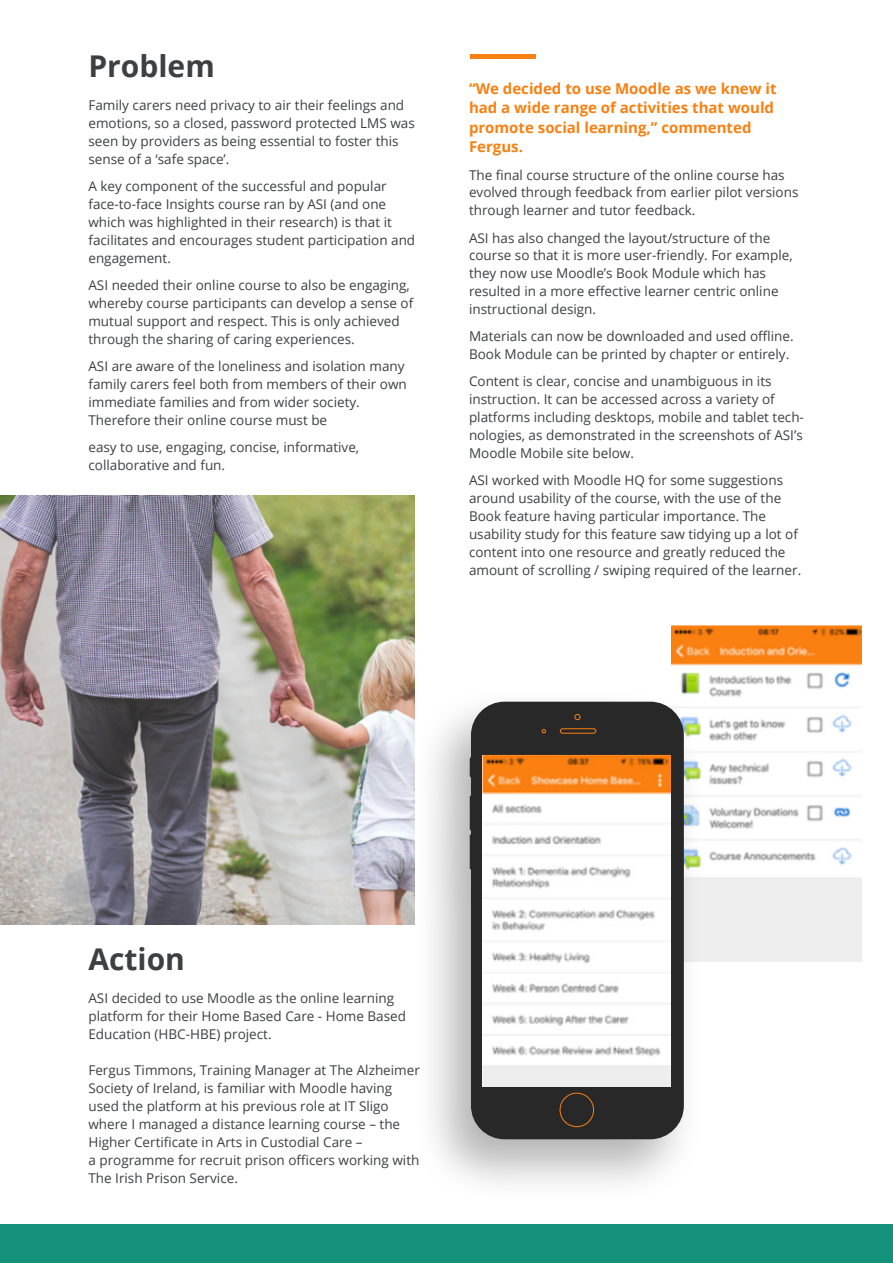
<style>
.page{position:relative;width:893px;height:1263px;background:#fff}
.page>*{position:absolute;margin:0;border:0;box-sizing:border-box;transform-origin:0 0}
.t1{font:700 30px "Open Sans";color:#3d3f41}
.t2{font:700 15px/19.5px "Open Sans";color:#f98012}
.t3{font:13.5px/18px "Open Sans";color:#3d3f41}
</style>
<div class="page">
<img style="left:671px;top:626px;width:190px;height:336px">
<hr style="left:470px;top:54px;width:65px;height:4px;background:#f98012">
<img style="left:0;top:495px;width:414px;height:430px">
<div style="left:0;top:1225px;width:893px;height:38px;background:#14917b"></div>
<div style="left:411px;top:686px;width:294px;height:518px;background:#000;opacity:.3"></div>
<svg style="left:468px;top:700px;width:217px;height:441px;background:#4d4e4e"></svg>
<div style="left:482px;top:713px;width:189px;height:415px;background:#282828"></div>
<img style="left:483px;top:755px;width:188px;height:331px">
<h1 class="t1" style="left:88px;top:45px;width:128px">Problem</h1>
<p class="t3" style="left:88px;top:96px;width:328px">Family carers need privacy to air their feelings and emotions, so a closed, password protected LMS was seen by providers as being essential to foster this sense of a ‘safe space’.</p>
<p class="t3" style="left:88px;top:177px;width:328px">A key component of the successful and popular face-to-face Insights course ran by ASI (and one which was highlighted in their research) is that it facilitates and encourages student participation and engagement.</p>
<p class="t3" style="left:88px;top:276px;width:326px">ASI needed their online course to also be engaging, whereby course participants can develop a sense of mutual support and respect. This is only achieved through the sharing of caring experiences.</p>
<p class="t3" style="left:88px;top:357px;width:320px">ASI are aware of the loneliness and isolation many family carers feel both from members of their own immediate families and from wider society.<br>Therefore their online course must be</p>
<p class="t3" style="left:88px;top:438px;width:272px">easy to use, engaging, concise, informative, collaborative and fun.</p>
<p class="t2" style="left:469px;top:78px;width:309px">“We decided to use Moodle as we knew it had a wide range of activities that would promote social learning,” commented<br>Fergus.</p>
<p class="t3" style="left:469px;top:165px;width:331px">The final course structure of the online course has evolved through feedback from earlier pilot versions through learner and tutor feedback.</p>
<p class="t3" style="left:469px;top:228px;width:325px">ASI has also changed the layout/structure of the course so that it is more user-friendly. For example, they now use Moodle’s Book Module which has resulted in a more effective learner centric online instructional design.</p>
<p class="t3" style="left:469px;top:327px;width:326px">Materials can now be downloaded and used offline.<br>Book Module can be printed by chapter or entirely.</p>
<p class="t3" style="left:469px;top:372px;width:336px">Content is clear, concise and unambiguous in its instruction. It can be accessed across a variety of platforms including desktops, mobile and tablet tech&shy;nologies, as demonstrated in the screenshots of ASI’s Moodle Mobile site below.</p>
<p class="t3" style="left:469px;top:471px;width:334px">ASI worked with Moodle HQ for some suggestions around usability of the course, with the use of the Book feature having particular importance. The usability study for this feature saw tidying up a lot of content into one resource and greatly reduced the amount of scrolling / swiping required of the learner.</p>
<h1 class="t1" style="left:88px;top:937px;width:98px">Action</h1>
<p class="t3" style="left:88px;top:988px;width:319px">ASI decided to use Moodle as the online learning platform for their Home Based Care - Home Based<br>Education (HBC-HBE) project.</p>
<p class="t3" style="left:88px;top:1060px;width:333px">Fergus Timmons, Training Manager at The Alzheimer Society of Ireland, is familiar with Moodle having used the platform at his previous role at IT Sligo where I managed a distance learning course – the Higher Certificate in Arts in Custodial Care –<br>a programme for recruit prison officers working with The Irish Prison Service.</p>
</div>
